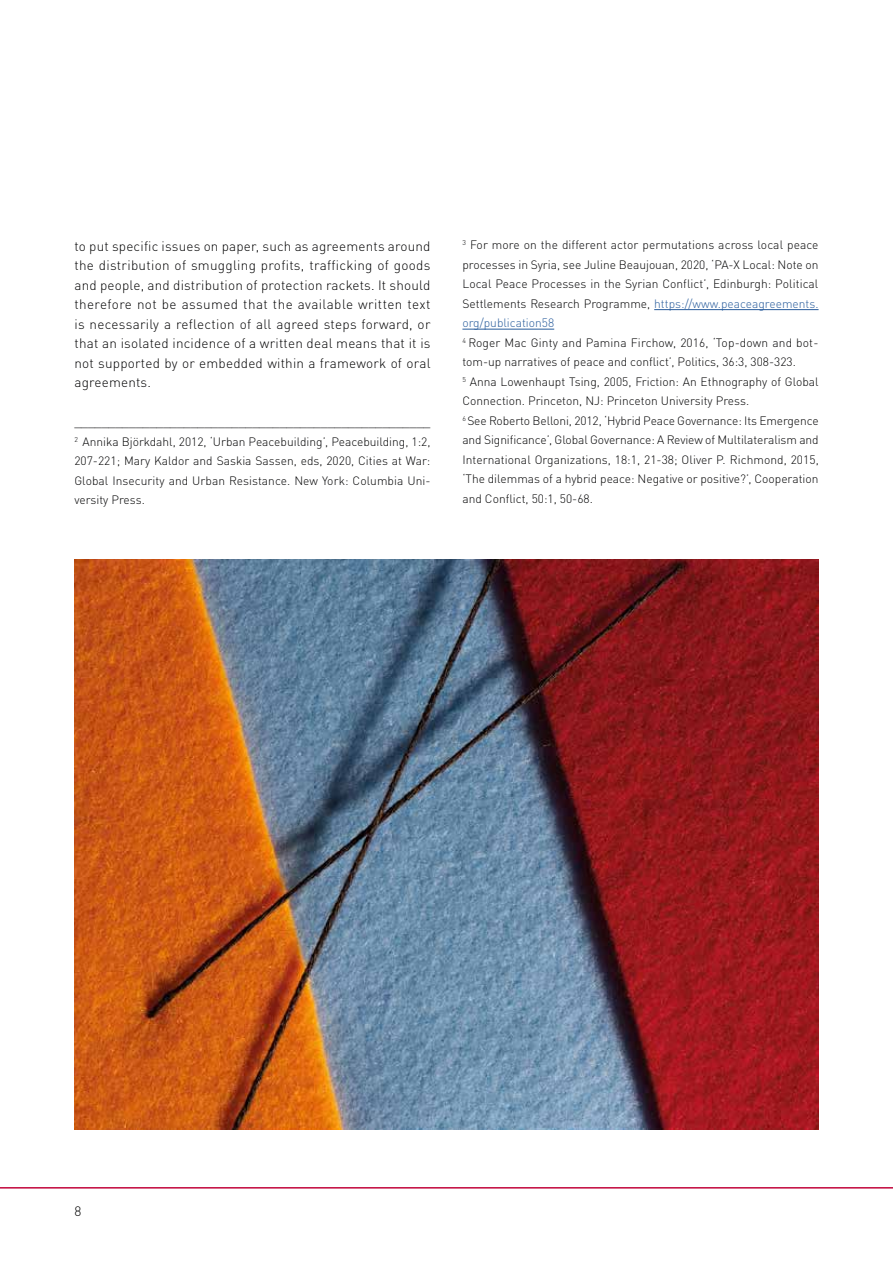
<style>
.page{position:relative;width:893px;height:1263px;background:#fff}
.page>*{position:absolute;margin:0;border:0;box-sizing:border-box;transform-origin:0 0}
.t1{font:300 13.5px/19.5px "DIN Pro";letter-spacing:.015em;color:#020203;text-align:justify}
.t2{font:300 13.5px "DIN Pro";color:#000}
.t3{font:300 12px/19.5px "DIN Pro";color:#020203;text-align:justify}
.s1{color:#275b9b}
</style>
<div class="page">
<hr style="left:0;top:1187px;width:893px;height:1px;background:#c2063b">
<hr style="left:654px;top:309px;width:165px;height:1px;background:#275b9b">
<hr style="left:462px;top:329px;width:92px;height:1px;background:#275b9b">
<img style="left:74px;top:559px;width:745px;height:570px">
<p class="t1" style="left:74px;top:235px;width:358px">to put specific issues on paper, such as agreements around the distribution of smuggling profits, trafficking of goods and people, and distribution of protection rackets. It should therefore not be assumed that the available written text is necessarily a reflection of all agreed steps forward, or that an isolated incidence of a written deal means that it is not supported by or embedded within a framework of oral agreements.</p>
<p class="t1" style="left:74px;top:410px;width:358px">____________________________________________________</p>
<p class="t3" style="left:74px;top:430px;width:358px"><sup>2</sup> Annika Björkdahl, 2012, ‘Urban Peacebuilding’, Peacebuilding, 1:2, 207-221; Mary Kaldor and Saskia Sassen, eds, 2020, Cities at War:<br>Global Insecurity and Urban Resistance. New York: Columbia Uni&shy;versity Press.</p>
<p class="t3" style="left:462px;top:234px;width:358px;text-align:left"><sup>3</sup> For more on the different actor permutations across local peace processes in Syria, see Juline Beaujouan, 2020, ‘PA-X Local: Note on Local Peace Processes in the Syrian Conflict’, Edinburgh: Political Settlements Research Programme, <span class="s1">https://www.peaceagreements. org/publication58<br></span><sup>4</sup> Roger Mac Ginty and Pamina Firchow, 2016, ‘Top-down and bot&shy;tom-up narratives of peace and conflict’, Politics, 36:3, 308-323.<br><sup>5</sup> Anna Lowenhaupt Tsing, 2005, Friction: An Ethnography of Global Connection. Princeton, NJ: Princeton University Press.<br><sup>6</sup> See Roberto Belloni, 2012, ‘Hybrid Peace Governance: Its Emergence and Significance’, Global Governance: A Review of Multilateralism and International Organizations, 18:1, 21-38; Oliver P. Richmond, 2015, ‘The dilemmas of a hybrid peace: Negative or positive?’, Cooperation and Conflict, 50:1, 50-68.</p>
<p class="t2" style="left:74px;top:1200px;width:8px">8</p>
</div>
